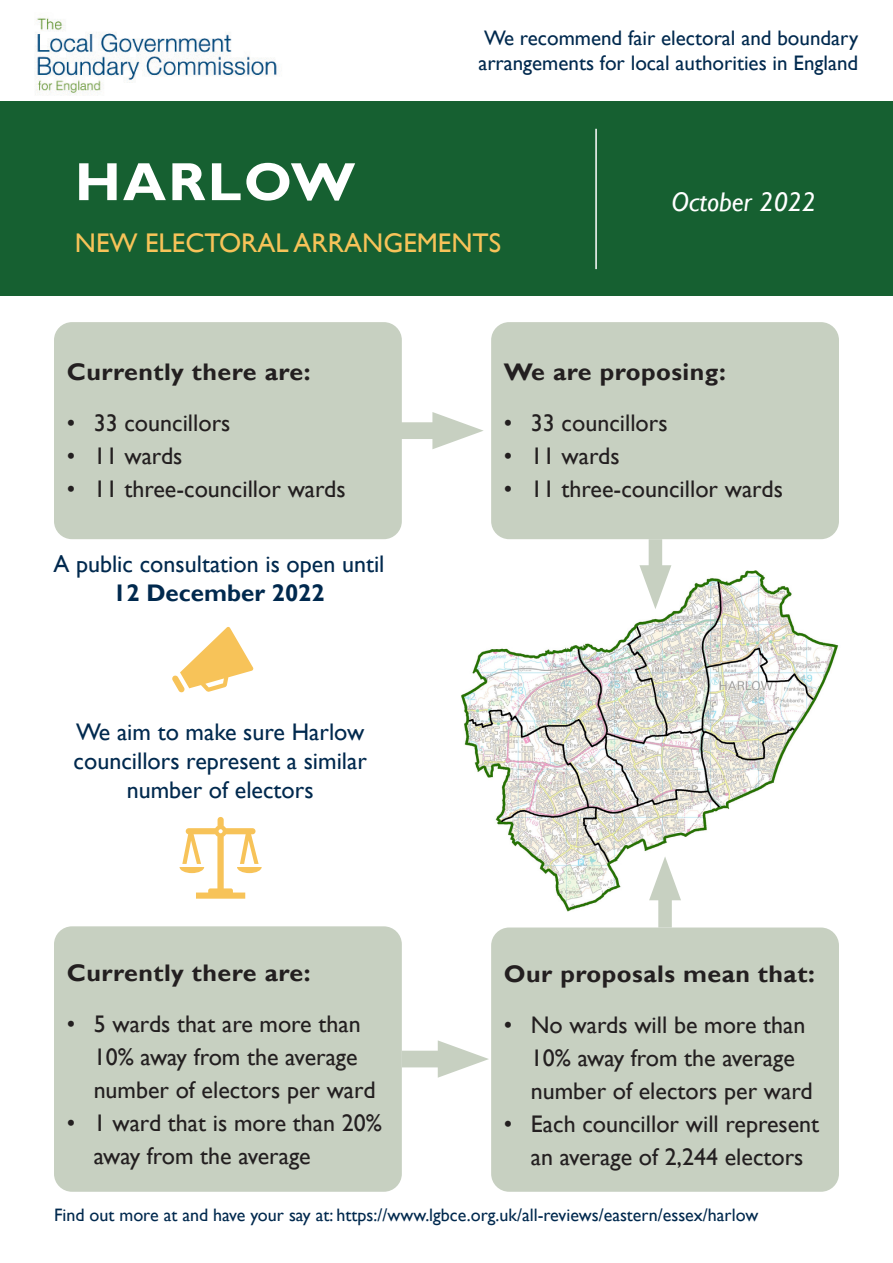
<style>
.page{position:relative;width:893px;height:1263px;background:#fff}
.page>*{position:absolute;margin:0;border:0;box-sizing:border-box;transform-origin:0 0}
.t1{font:700 54px "Gill Sans";letter-spacing:.04em;color:#fff}
.t2{font:27px "Gill Sans";color:#f7c359}
.t3{font:italic 27px "Gill Sans";color:#fff}
.t4{font:24px/33px "Gill Sans";color:#231f20}
.t5{font:24px/28.8px "Gill Sans";color:#00294e;text-align:center}
.t6{font:700 24px "Gill Sans";letter-spacing:.02em;color:#231f20;scale:1.04 1}
.t7{font:21px/25.2px "Gill Sans";color:#00294e}
.t8{font:18px "Gill Sans";color:#00294e}
.s1{font-weight:700}
</style>
<div class="page">
<img style="left:461px;top:571px;width:378px;height:341px">
<div style="left:54px;top:926px;width:348px;height:266px;background:#c7d0c1;border-radius:18px"></div>
<div style="left:54px;top:322px;width:348px;height:217px;background:#c7d0c1;border-radius:18px"></div>
<div style="left:491px;top:322px;width:348px;height:217px;background:#c7d0c1;border-radius:18px"></div>
<img style="left:29px;top:17px;width:257px;height:85px">
<div style="left:0;top:102px;width:893px;height:194px;background:#166031"></div>
<hr style="left:595px;top:129px;width:2px;height:140px;background:#fff">
<div style="left:649px;top:539px;width:13px;height:44px;background:#c7d0c1"></div>
<svg style="left:639px;top:565px;width:32px;height:44px"></svg>
<svg style="left:180px;top:817px;width:82px;height:82px"></svg>
<div style="left:396px;top:422px;width:57px;height:17px;background:#c7d0c1"></div>
<svg style="left:432px;top:412px;width:52px;height:37px"></svg>
<div style="left:402px;top:1051px;width:57px;height:16px;background:#c7d0c1"></div>
<svg style="left:438px;top:1040px;width:51px;height:38px"></svg>
<div style="left:491px;top:927px;width:348px;height:265px;background:#c7d0c1;border-radius:18px"></div>
<div style="left:658px;top:882px;width:14px;height:45px;background:#c7d0c1"></div>
<svg style="left:649px;top:856px;width:32px;height:44px"></svg>
<svg style="left:172px;top:627px;width:82px;height:66px"></svg>
<p class="t1" style="left:75px;top:149px;width:282px">HARLOW</p>
<p class="t7" style="left:478px;top:25px;width:381px">We recommend fair electoral and boundary arrangements for local authorities in England</p>
<p class="t3" style="left:671px;top:186px;width:146px">October 2022</p>
<p class="t2" style="left:75px;top:227px;width:428px">NEW ELECTORAL ARRANGEMENTS</p>
<p class="t6" style="left:67px;top:358px;width:236px">Currently there are:</p>
<p class="t4" style="left:67px;top:407px;width:165px">• 33 councillors</p>
<p class="t4" style="left:67px;top:440px;width:117px">• 11 wards</p>
<p class="t4" style="left:67px;top:473px;width:281px">• 11 three-councillor wards</p>
<p class="t5" style="left:53px;top:550px;width:333px">A public consultation is open until<br><span class="s1">12 December 2022</span></p>
<p class="t5" style="left:74px;top:718px;width:295px">We aim to make sure Harlow councillors represent a similar number of electors</p>
<p class="t6" style="left:67px;top:958px;width:236px">Currently there are:</p>
<p class="t4" style="left:94px;top:1008px;width:283px;text-indent:-27px">• 5 wards that are more than<br>10% away from the average number of electors per ward</p>
<p class="t4" style="left:94px;top:1107px;width:290px;text-indent:-27px">• 1 ward that is more than 20% away from the average</p>
<p class="t6" style="left:504px;top:358px;width:215px">We are proposing:</p>
<p class="t4" style="left:504px;top:407px;width:165px">• 33 councillors</p>
<p class="t4" style="left:504px;top:440px;width:117px">• 11 wards</p>
<p class="t4" style="left:504px;top:473px;width:281px">• 11 three-councillor wards</p>
<p class="t6" style="left:504px;top:960px;width:300px">Our proposals mean that:</p>
<p class="t4" style="left:531px;top:1009px;width:283px;text-indent:-27px">• No wards will be more than<br>10% away from the average number of electors per ward</p>
<p class="t4" style="left:504px;top:1108px;width:317px;text-align:center">• Each councillor will represent an average of 2,244 electors</p>
<p class="t8" style="left:54px;top:1205px;width:706px">Find out more at and have your say at: https://www.lgbce.org.uk/all-reviews/eastern/essex/harlow</p>
</div>
